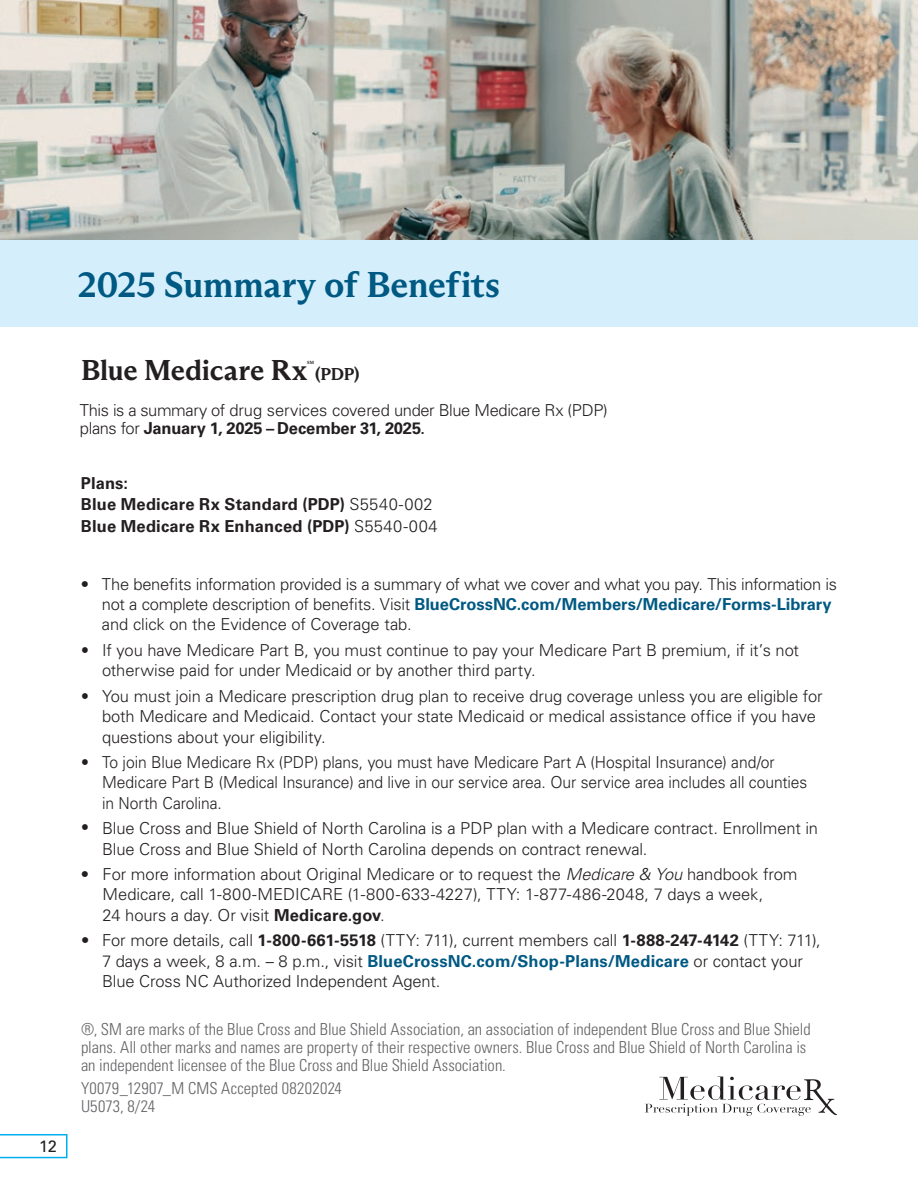
<style>
.page{position:relative;width:918px;height:1188px;background:#fff}
.page>*{position:absolute;margin:0;border:0;box-sizing:border-box;transform-origin:0 0}
.t1{font:700 36px "Blue Ridge";letter-spacing:-.01em;color:#005983}
.t2{font:700 28.8px "Blue Ridge";letter-spacing:-.005em;color:#231f20}
.t3{font:700 17.25px "Blue Ridge";color:#231f20}
.t4{font:300 16.5px/20.2px "Univers LT Std";letter-spacing:-.005em;color:#231f20}
.t5{font:300 16.5px/20.2px "Univers LT Std";letter-spacing:-.005em;color:#231f20;scale:.95 1}
.t6{font:300 condensed 16.5px/18px "Univers LT Std";color:#636366}
.t7{font:700 16.5px "Univers LT Std";letter-spacing:.01em;color:#231f20}
.t8{font:16.5px "Univers LT Std";color:#231f20}
.t9{font:700 4.5px "Blue Ridge";color:#231f20}
.s1{font-weight:700}
.s2{font-weight:400}
.s3{font-weight:300}
.s4{font-weight:700;color:#005983}
.s5{font-style:italic}
</style>
<div class="page">
<img style="left:0;top:0;width:918px;height:240px">
<svg style="left:0;top:1134px;width:68px;height:24px"></svg>
<div style="left:0;top:240px;width:918px;height:87px;background:#d4effb"></div>
<svg style="left:645px;top:1077px;width:192px;height:39px"></svg>
<p class="t8" style="left:39px;top:1136px;width:20px">12</p>
<h1 class="t1" style="left:78px;top:264px;width:424px">2025 Summary of Benef its</h1>
<h2 class="t2" style="left:81px;top:353px;width:228px">Blue Medicare Rx</h2>
<h2 class="t9" style="left:307px;top:359px;width:8px">SM</h2>
<h2 class="t3" style="left:315px;top:364px;width:46px">(PDP)</h2>
<p class="t4" style="left:80px;top:402px;width:529px;line-height:18px">This is a summary of drug services covered under Blue Medicare Rx (PDP) plans for <span class="s1">January 1, 2025 – December 31, 2025</span><span class="s2">.</span></p>
<p class="t7" style="left:81px;top:474px;width:49px">Plans:</p>
<p class="t7" style="left:81px;top:495px;width:353px">Blue Medicare Rx Standard (PDP) <span class="s3">S5540-002</span></p>
<p class="t7" style="left:81px;top:516px;width:358px">Blue Medicare Rx Enhanced (PDP) <span class="s3">S5540-004</span></p>
<p class="t4" style="left:102px;top:574px;width:737px;text-indent:-21px">• The benefits information provided is a summary of what we cover and what you pay. This information is not a complete description of benefits. Visit <span class="s4">BlueCrossNC.com/Members/Medicare/Forms-Library </span>and click on the Evidence of Coverage tab.</p>
<p class="t5" style="left:102px;top:640px;width:735px;text-indent:-21px">• If you have Medicare Part B, you must continue to pay your Medicare Part B premium, if it’s not otherwise paid for under Medicaid or by another third party.</p>
<p class="t5" style="left:102px;top:686px;width:760px;text-indent:-21px">• You must join a Medicare prescription drug plan to receive drug coverage unless you are eligible for both Medicare and Medicaid. Contact your state Medicaid or medical assistance office if you have questions about your eligibility.</p>
<p class="t5" style="left:102px;top:752px;width:744px;text-indent:-21px">• To join Blue Medicare Rx (PDP) plans, you must have Medicare Part A (Hospital Insurance) and/or<br>Medicare Part B (Medical Insurance) and live in our service area. Our service area includes all counties in North Carolina.</p>
<p class="t5" style="left:102px;top:818px;width:755px;text-indent:-21px">• Blue Cross and Blue Shield of North Carolina is a PDP plan with a Medicare contract. Enrollment in<br>Blue Cross and Blue Shield of North Carolina depends on contract renewal.</p>
<p class="t4" style="left:103px;top:864px;width:696px;text-indent:-22px">• For more information about Original Medicare or to request the <span class="s5">Medicare &amp; You</span> handbook from<br>Medicare, call 1-800-MEDICARE (1-800-633-4227), TTY: 1-877-486-2048, 7 days a week,<br>24 hours a day. Or visit <span class="s1">Medicare.gov</span>.</p>
<p class="t4" style="left:102px;top:930px;width:720px;text-indent:-21px">• For more details, call <span class="s1">1-800-661-5518</span> (TTY: 711), current members call <span class="s1">1-888-247-4142</span> (TTY: 711),<br>7 days a week, 8 a.m. – 8 p.m., visit <span class="s4">BlueCrossNC.com/Shop-Plans/Medicare</span> or contact your<br>Blue Cross NC Authorized Independent Agent.</p>
<p class="t6" style="left:81px;top:1020px;width:731px">®, SM are marks of the Blue Cross and Blue Shield Association, an association of independent Blue Cross and Blue Shield plans. All other marks and names are property of their respective owners. Blue Cross and Blue Shield of North Carolina is an independent licensee of the Blue Cross and Blue Shield Association.</p>
<p class="t6" style="left:81px;top:1079px;width:262px">Y0079_12907_M CMS Accepted 08202024</p>
<p class="t6" style="left:81px;top:1097px;width:76px">U5073, 8/24</p>
</div>
